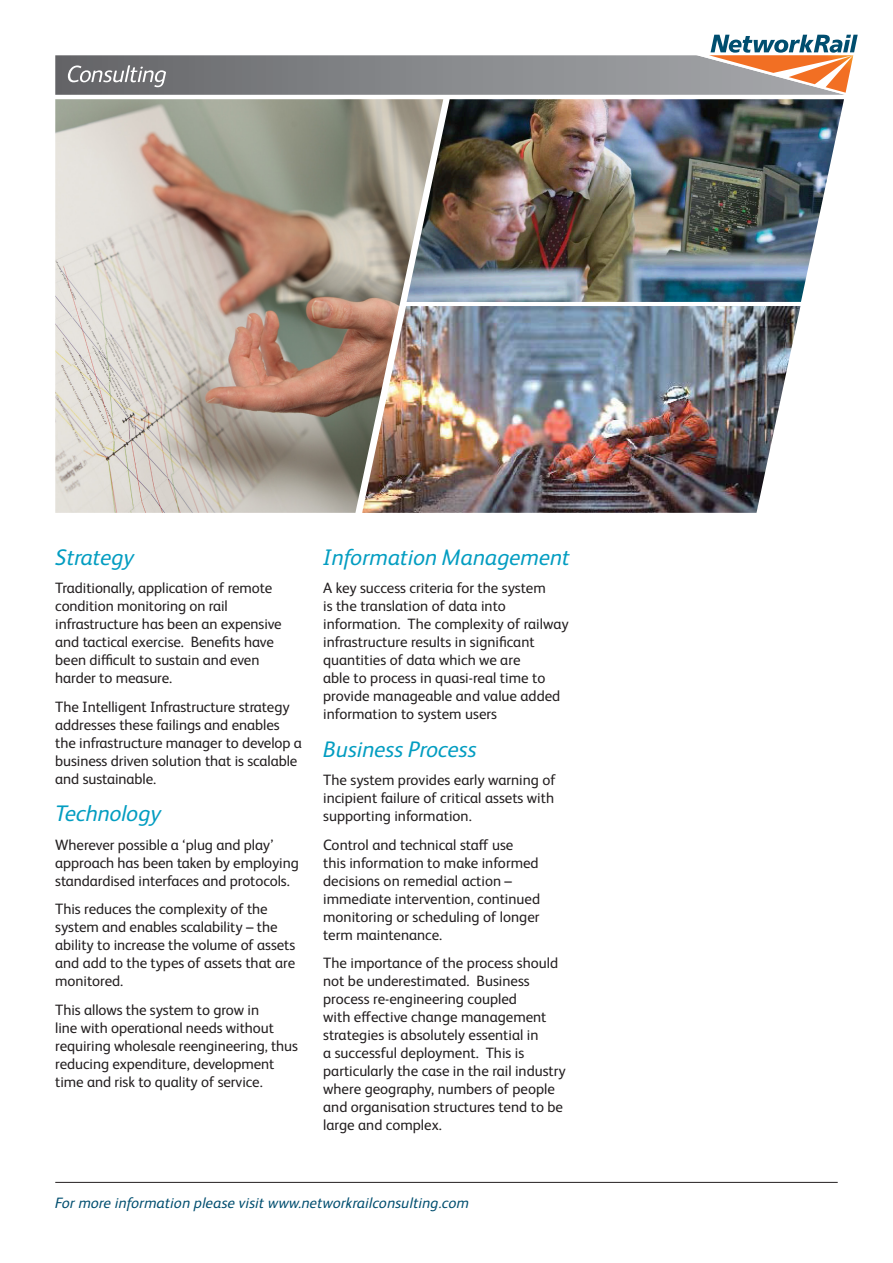
<style>
.page{position:relative;width:893px;height:1263px;background:#fff}
.page>*{position:absolute;margin:0;border:0;box-sizing:border-box;transform-origin:0 0}
.t1{font:italic 22.5px "Network Rail Sans";color:#039dc1}
.t2{font:15px/18px "Network Rail Sans";letter-spacing:-.005em;color:#231f20}
.t3{font:italic 15px "Network Rail Sans";letter-spacing:.01em;color:#004e6f}
</style>
<div class="page">
<svg style="left:55px;top:34px;width:803px;height:61px"></svg>
<hr style="left:55px;top:1182px;width:783px;height:1px;background:#231f20">
<img style="left:55px;top:99px;width:352px;height:414px">
<img style="left:407px;top:99px;width:437px;height:203px">
<img style="left:362px;top:306px;width:438px;height:207px">
<p class="t1" style="left:55px;top:542px;width:80px">Strategy</p>
<p class="t2" style="left:55px;top:578px;width:228px">Traditionally, application of remote condition monitoring on rail infrastructure has been an expensive and tactical exercise. Benefits have been difficult to sustain and even harder to measure.</p>
<p class="t2" style="left:55px;top:697px;width:248px">The Intelligent Infrastructure strategy addresses these failings and enables the infrastructure manager to develop a business driven solution that is scalable and sustainable.</p>
<p class="t1" style="left:55px;top:798px;width:107px">Technology</p>
<p class="t2" style="left:55px;top:835px;width:245px">Wherever possible a ‘plug and play’ approach has been taken by employing standardised interfaces and protocols.</p>
<p class="t2" style="left:55px;top:899px;width:241px">This reduces the complexity of the system and enables scalability – the ability to increase the volume of assets and add to the types of assets that are monitored.</p>
<p class="t2" style="left:55px;top:1000px;width:244px">This allows the system to grow in<br>line with operational needs without requiring wholesale reengineering, thus reducing expenditure, development time and risk to quality of service.</p>
<p class="t1" style="left:323px;top:542px;width:248px">Information Management</p>
<p class="t2" style="left:323px;top:578px;width:247px">A key success criteria for the system<br>is the translation of data into information. The complexity of railway infrastructure results in significant quantities of data which we are<br>able to process in quasi-real time to provide manageable and value added information to system users</p>
<p class="t1" style="left:323px;top:734px;width:155px">Business Process</p>
<p class="t2" style="left:323px;top:770px;width:234px;text-align:justify">The system provides early warning of incipient failure of critical assets with supporting information.</p>
<p class="t2" style="left:323px;top:835px;width:218px">Control and technical staff use<br>this information to make informed decisions on remedial action – immediate intervention, continued monitoring or scheduling of longer term maintenance.</p>
<p class="t2" style="left:323px;top:953px;width:244px">The importance of the process should not be underestimated. Business process re-engineering coupled<br>with effective change management strategies is absolutely essential in<br>a successful deployment. This is particularly the case in the rail industry where geography, numbers of people and organisation structures tend to be large and complex.</p>
<p class="t3" style="left:55px;top:1193px;width:415px">For more information please visit www.networkrailconsulting.com</p>
</div>
